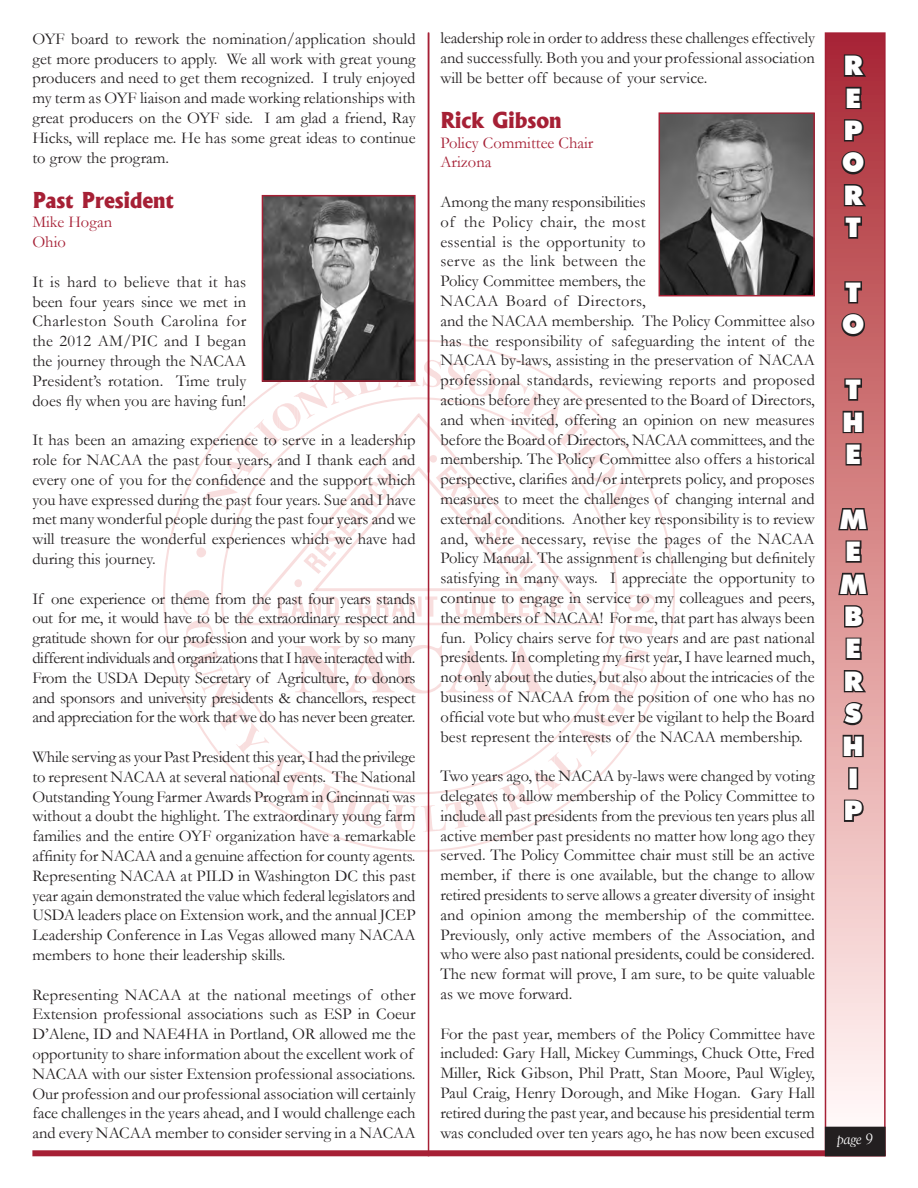
<style>
.page{position:relative;width:918px;height:1188px;background:#fff}
.page>*{position:absolute;margin:0;border:0;box-sizing:border-box;transform-origin:0 0}
.t1{font:900 27px "Futura BT";color:#fff}
.t2{font:800 21px "Albertus";color:#a62035}
.t3{font:16.5px/19.8px "Garamond";color:#231f20;text-align:justify}
.t4{font:16.5px "Garamond";color:#a62035}
.t5{font:italic 15px "Goudy";color:#fff}
</style>
<div class="page">
<svg style="left:163px;top:339px;width:512px;height:513px"></svg>
<svg style="left:183px;top:360px;width:472px;height:472px"></svg>
<div style="left:825px;top:33px;width:60px;height:1123px;background:linear-gradient(to bottom,#ac2931,#fffffb)"></div>
<div style="left:825px;top:32px;width:61px;height:1124px;border:2px solid #a62035"></div>
<div style="left:32px;top:1150px;width:854px;height:6px;background:#a62035"></div>
<svg style="left:842px;top:52px;width:27px;height:26px"></svg>
<svg style="left:844px;top:85px;width:19px;height:26px"></svg>
<svg style="left:842px;top:117px;width:24px;height:26px"></svg>
<svg style="left:839px;top:149px;width:30px;height:59px;background:#89383e"></svg>
<svg style="left:843px;top:215px;width:21px;height:25px"></svg>
<svg style="left:843px;top:280px;width:21px;height:25px"></svg>
<svg style="left:839px;top:311px;width:28px;height:28px"></svg>
<svg style="left:843px;top:377px;width:21px;height:25px"></svg>
<svg style="left:841px;top:409px;width:24px;height:26px"></svg>
<svg style="left:844px;top:442px;width:19px;height:25px"></svg>
<svg style="left:837px;top:475px;width:33px;height:154px;background:#aa6f6f"></svg>
<svg style="left:844px;top:636px;width:19px;height:25px"></svg>
<svg style="left:842px;top:668px;width:27px;height:26px"></svg>
<svg style="left:841px;top:700px;width:23px;height:27px"></svg>
<svg style="left:841px;top:733px;width:24px;height:26px"></svg>
<div style="left:848px;top:767px;width:10px;height:23px;border:3px solid #231f20"></div>
<svg style="left:842px;top:797px;width:24px;height:26px"></svg>
<div style="left:826px;top:1127px;width:59px;height:29px;background:#231f20"></div>
<div style="left:825px;top:1127px;width:61px;height:29px;border:2px solid #231f20"></div>
<hr style="left:428px;top:32px;width:1px;height:1124px;background:#a62035">
<img style="left:265px;top:198px;width:148px;height:181px">
<div style="left:262px;top:195px;width:154px;height:187px;border:2px solid #a62035"></div>
<img style="left:662px;top:115px;width:150px;height:178px">
<div style="left:659px;top:112px;width:156px;height:184px;border:2px solid #a62035"></div>
<p class="t3" style="left:32px;top:28px;width:385px">OYF board to rework the nomination/application should get more producers to apply. We all work with great young producers and need to get them recognized. I truly enjoyed my term as OYF liaison and made working relationships with great producers on the OYF side. I am glad a friend, Ray Hicks, will replace me. He has some great ideas to continue to grow the program.</p>
<p class="t2" style="left:32px;top:187px;width:143px">Past President</p>
<p class="t4" style="left:32px;top:211px;width:81px">Mike Hogan</p>
<p class="t4" style="left:32px;top:231px;width:35px">Ohio</p>
<p class="t3" style="left:32px;top:271px;width:215px">It is hard to believe that it has been four years since we met in Charleston South Carolina for the 2012 AM/PIC and I began the journey through the NACAA President’s rotation. Time truly does fly when you are having fun!</p>
<p class="t3" style="left:32px;top:430px;width:385px">It has been an amazing experience to serve in a leadership role for NACAA the past four years, and I thank each and every one of you for the confidence and the support which you have expressed during the past four years. Sue and I have met many wonderful people during the past four years and we will treasure the wonderful experiences which we have had during this journey.</p>
<p class="t3" style="left:32px;top:588px;width:385px">If one experience or theme from the past four years stands out for me, it would have to be the extraordinary respect and gratitude shown for our profession and your work by so many different individuals and organizations that I have interacted with.<br>From the USDA Deputy Secretary of Agriculture, to donors and sponsors and university presidents &amp; chancellors, respect and appreciation for the work that we do has never been greater.</p>
<p class="t3" style="left:32px;top:747px;width:385px">While serving as your Past President this year, I had the privilege to represent NACAA at several national events. The National Outstanding Young Farmer Awards Program in Cincinnati was without a doubt the highlight. The extraordinary young farm families and the entire OYF organization have a remarkable affinity for NACAA and a genuine affection for county agents.</p>
<p class="t3" style="left:32px;top:865px;width:385px">Representing NACAA at PILD in Washington DC this past year again demonstrated the value which federal legislators and USDA leaders place on Extension work, and the annual JCEP Leadership Conference in Las Vegas allowed many NACAA members to hone their leadership skills.</p>
<p class="t3" style="left:32px;top:984px;width:385px;text-align:left">Representing NACAA at the national meetings of other Extension professional associations such as ESP in Coeur D’Alene, ID and NAE4HA in Portland, OR allowed me the opportunity to share information about the excellent work of NACAA with our sister Extension professional associations.</p>
<p class="t3" style="left:32px;top:1083px;width:385px">Our profession and our professional association will certainly face challenges in the years ahead, and I would challenge each and every NACAA member to consider serving in a NACAA</p>
<p class="t3" style="left:440px;top:28px;width:376px">leadership role in order to address these challenges effectively and successfully. Both you and your professional association will be better off because of your service.</p>
<p class="t2" style="left:440px;top:107px;width:123px">Rick Gibson</p>
<p class="t4" style="left:440px;top:131px;width:155px">Policy Committee Chair</p>
<p class="t4" style="left:440px;top:151px;width:53px">Arizona</p>
<p class="t3" style="left:440px;top:191px;width:376px;text-align:left">Among the many responsibilities<br>of the Policy chair, the most<br>essential is the opportunity to<br>serve as the link between the<br>Policy Committee members, the<br>NACAA Board of Directors,<br>and the NACAA membership. The Policy Committee also has the responsibility of safeguarding the intent of the NACAA by-laws, assisting in the preservation of NACAA professional standards, reviewing reports and proposed actions before they are presented to the Board of Directors, and when invited, offering an opinion on new measures before the Board of Directors, NACAA committees, and the membership. The Policy Committee also offers a historical perspective, clarifies and/or interprets policy, and proposes measures to meet the challenges of changing internal and external conditions. Another key responsibility is to review and, where necessary, revise the pages of the NACAA Policy Manual. The assignment is challenging but definitely satisfying in many ways. I appreciate the opportunity to continue to engage in service to my colleagues and peers, the members of NACAA! For me, that part has always been fun. Policy chairs serve for two years and are past national presidents. In completing my first year, I have learned much, not only about the duties, but also about the intricacies of the business of NACAA from the position of one who has no official vote but who must ever be vigilant to help the Board best represent the interests of the NACAA membership.</p>
<p class="t3" style="left:440px;top:766px;width:376px">Two years ago, the NACAA by-laws were changed by voting delegates to allow membership of the Policy Committee to include all past presidents from the previous ten years plus all active member past presidents no matter how long ago they served. The Policy Committee chair must still be an active member, if there is one available, but the change to allow retired presidents to serve allows a greater diversity of insight and opinion among the membership of the committee.<br>Previously, only active members of the Association, and who were also past national presidents, could be considered.<br>The new format will prove, I am sure, to be quite valuable as we move forward.</p>
<p class="t3" style="left:440px;top:1023px;width:376px">For the past year, members of the Policy Committee have included: Gary Hall, Mickey Cummings, Chuck Otte, Fred Miller, Rick Gibson, Phil Pratt, Stan Moore, Paul Wigley, Paul Craig, Henry Dorough, and Mike Hogan. Gary Hall retired during the past year, and because his presidential term was concluded over ten years ago, he has now been excused</p>
<p class="t1" style="left:844px;top:49px;width:21px">R</p>
<p class="t1" style="left:845px;top:82px;width:17px">E</p>
<p class="t1" style="left:844px;top:114px;width:21px">P</p>
<p class="t1" style="left:842px;top:146px;width:24px">O</p>
<p class="t1" style="left:844px;top:179px;width:21px">R</p>
<p class="t1" style="left:845px;top:211px;width:17px">T</p>
<p class="t1" style="left:845px;top:276px;width:17px">T</p>
<p class="t1" style="left:842px;top:308px;width:24px">O</p>
<p class="t1" style="left:845px;top:373px;width:17px">T</p>
<p class="t1" style="left:842px;top:406px;width:23px">H</p>
<p class="t1" style="left:845px;top:438px;width:17px">E</p>
<p class="t1" style="left:840px;top:503px;width:28px">M</p>
<p class="t1" style="left:845px;top:535px;width:17px">E</p>
<p class="t1" style="left:840px;top:568px;width:28px">M</p>
<p class="t1" style="left:844px;top:600px;width:20px">B</p>
<p class="t1" style="left:845px;top:632px;width:17px">E</p>
<p class="t1" style="left:844px;top:665px;width:21px">R</p>
<p class="t1" style="left:845px;top:697px;width:18px">S</p>
<p class="t1" style="left:842px;top:730px;width:23px">H</p>
<p class="t1" style="left:848px;top:762px;width:12px">I</p>
<p class="t1" style="left:844px;top:794px;width:21px">P</p>
<p class="t5" style="left:837px;top:1130px;width:38px">page 9</p>
</div>
